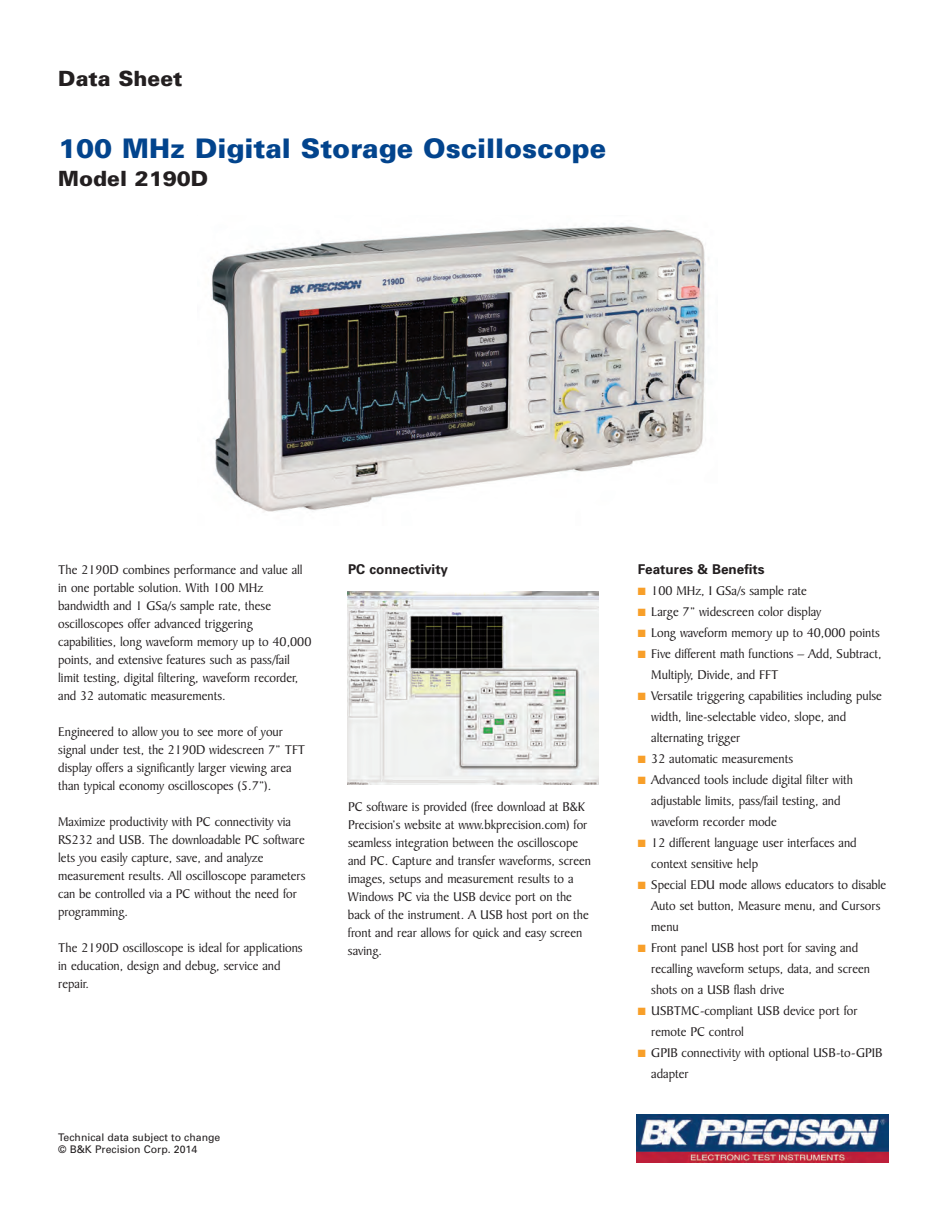
<style>
.page{position:relative;width:945px;height:1215px;background:#fff}
.page>*{position:absolute;margin:0;border:0;box-sizing:border-box;transform-origin:0 0}
.t1{font:900 27px "Univers";color:#02448d}
.t2{font:900 21px "Univers";color:#231f20}
.t3{font:13.5px/18px "Baker Signet BT";color:#231f20}
.t4{font:700 13.5px "Univers";color:#231f20}
.t5{font:10.5px/12.6px "Univers";color:#231f20}
.s1{color:#f89f29}
</style>
<div class="page">
<img style="left:636px;top:1114px;width:252px;height:48px">
<img style="left:211px;top:223px;width:495px;height:289px">
<img style="left:347px;top:592px;width:251px;height:193px">
<h2 class="t2" style="left:58px;top:71px;width:126px">Data Sheet</h2>
<h1 class="t1" style="left:58px;top:138px;width:550px">100 MHz Digital Storage Oscilloscope</h1>
<h2 class="t2" style="left:58px;top:170px;width:152px">Model 2190D</h2>
<p class="t3" style="left:58px;top:562px;width:255px">The 2190D combines performance and value all in one portable solution. With 100 MHz bandwidth and 1 GSa/s sample rate, these oscilloscopes offer advanced triggering capabilities, long waveform memory up to 40,000 points, and extensive features such as pass/fail limit testing, digital filtering, waveform recorder, and 32 automatic measurements.</p>
<p class="t3" style="left:58px;top:724px;width:249px">Engineered to allow you to see more of your signal under test, the 2190D widescreen 7” TFT display offers a significantly larger viewing area than typical economy oscilloscopes (5.7”).</p>
<p class="t3" style="left:58px;top:814px;width:249px">Maximize productivity with PC connectivity via RS232 and USB. The downloadable PC software lets you easily capture, save, and analyze measurement results. All oscilloscope parameters can be controlled via a PC without the need for programming.</p>
<p class="t3" style="left:58px;top:940px;width:246px">The 2190D oscilloscope is ideal for applications in education, design and debug, service and repair.</p>
<p class="t4" style="left:348px;top:565px;width:102px">PC connectivity</p>
<p class="t3" style="left:348px;top:799px;width:245px">PC software is provided (free download at B&amp;K Precision’s website at www.bkprecision.com) for seamless integration between the oscilloscope and PC. Capture and transfer waveforms, screen images, setups and measurement results to a Windows PC via the USB device port on the back of the instrument. A USB host port on the front and rear allows for quick and easy screen saving.</p>
<p class="t5" style="left:58px;top:1132px;width:164px">Technical data subject to change © B&amp;K Precision Corp. 2014</p>
<p class="t4" style="left:638px;top:565px;width:128px">Features &amp; Benefits</p>
<p class="t3" style="left:638px;top:584px;width:171px"><span class="s1">■</span> 100 MHz, I GSa/s sample rate</p>
<p class="t3" style="left:638px;top:605px;width:185px"><span class="s1">■</span> Large 7” widescreen color display</p>
<p class="t3" style="left:638px;top:626px;width:244px"><span class="s1">■</span> Long waveform memory up to 40,000 points</p>
<p class="t3" style="left:651px;top:645px;width:232px;line-height:21px;text-indent:-14px"><span class="s1">■</span> Five different math functions – Add, Subtract,<br>Multiply, Divide, and FFT</p>
<p class="t3" style="left:651px;top:687px;width:232px;line-height:21px;text-indent:-14px"><span class="s1">■</span> Versatile triggering capabilities including pulse width, line-selectable video, slope, and alternating trigger</p>
<p class="t3" style="left:638px;top:752px;width:157px"><span class="s1">■</span> 32 automatic measurements</p>
<p class="t3" style="left:651px;top:771px;width:203px;line-height:21px;text-indent:-14px"><span class="s1">■</span> Advanced tools include digital filter with adjustable limits, pass/fail testing, and waveform recorder mode</p>
<p class="t3" style="left:651px;top:834px;width:207px;line-height:21px;text-indent:-14px"><span class="s1">■</span> 12 different language user interfaces and context sensitive help</p>
<p class="t3" style="left:651px;top:876px;width:237px;line-height:21px;text-indent:-14px"><span class="s1">■</span> Special EDU mode allows educators to disable<br>Auto set button, Measure menu, and Cursors menu</p>
<p class="t3" style="left:651px;top:939px;width:220px;line-height:21px;text-indent:-14px"><span class="s1">■</span> Front panel USB host port for saving and recalling waveform setups, data, and screen shots on a USB flash drive</p>
<p class="t3" style="left:651px;top:1002px;width:208px;line-height:21px;text-indent:-14px"><span class="s1">■</span> USBTMC-compliant USB device port for remote PC control</p>
<p class="t3" style="left:651px;top:1044px;width:233px;line-height:21px;text-indent:-14px"><span class="s1">■</span> GPIB connectivity with optional USB-to-GPIB adapter</p>
</div>
